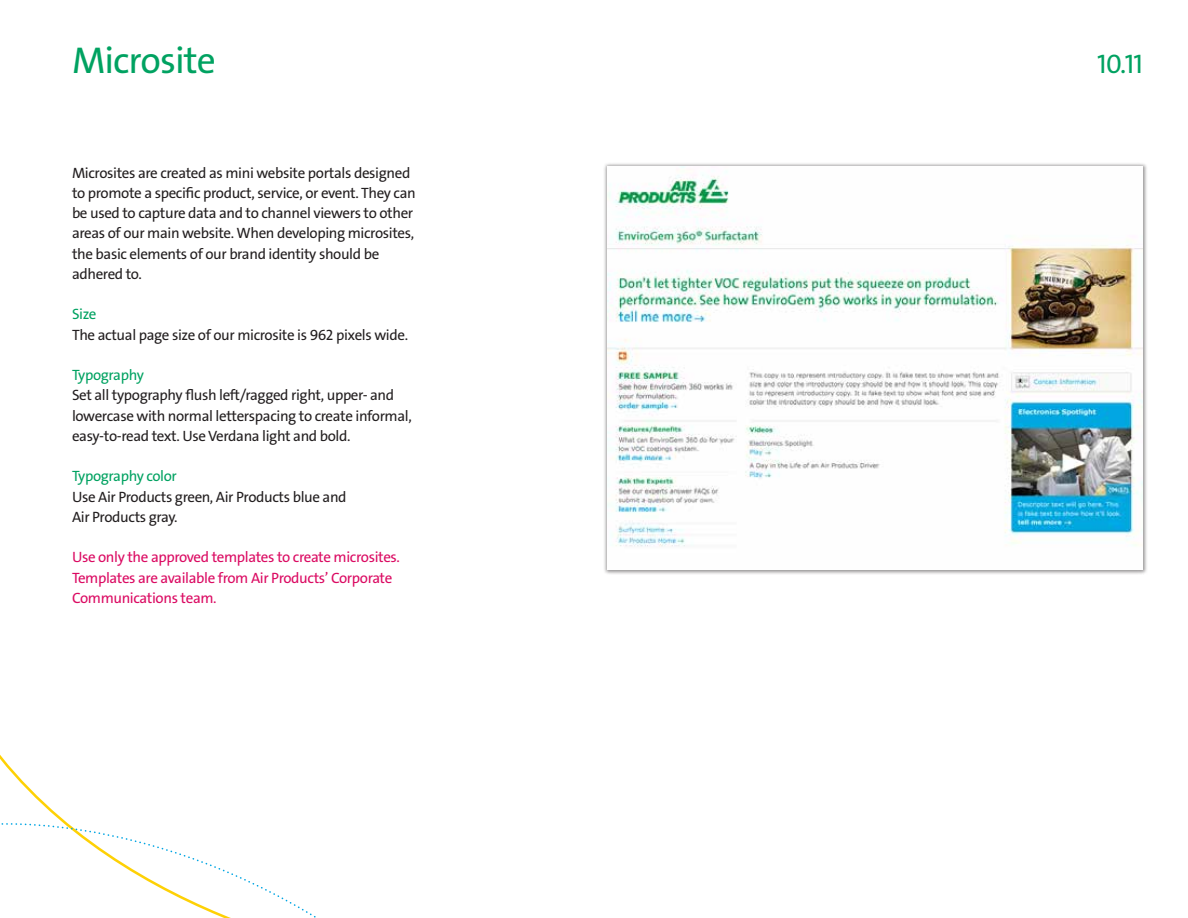
<style>
.page{position:relative;width:1188px;height:918px;background:#fff}
.page>*{position:absolute;margin:0;border:0;box-sizing:border-box;transform-origin:0 0}
.t1{font:37.5px "The Sans LF";letter-spacing:-.025em;color:#00a261}
.t2{font:27px "The Sans LF";color:#00a261}
.t3{font:15px/20.2px "The Sans LF";letter-spacing:-.025em;color:#231f20}
.t4{font:15px/20.2px "The Sans LF";letter-spacing:-.025em;color:#db0a62}
.t5{font:15px "The Sans LF";letter-spacing:-.025em;color:#00a261}
</style>
<div class="page">
<svg style="left:1px;top:807px;width:315px;height:111px"></svg>
<div style="left:603px;top:162px;width:545px;height:413px;background:#231f20;opacity:.5"></div>
<img style="left:608px;top:166px;width:535px;height:404px">
<h1 class="t1" style="left:72px;top:36px;width:145px">Microsite</h1>
<h2 class="t2" style="left:1097px;top:46px;width:47px">10.11</h2>
<p class="t3" style="left:72px;top:163px;width:345px">Microsites are created as mini website portals designed to promote a specific product, service, or event. They can be used to capture data and to channel viewers to other areas of our main website. When developing microsites, the basic elements of our brand identity should be adhered to.</p>
<p class="t5" style="left:72px;top:305px;width:26px">Size</p>
<p class="t3" style="left:72px;top:325px;width:338px">The actual page size of our microsite is 962 pixels wide.</p>
<p class="t5" style="left:72px;top:365px;width:73px">Typography</p>
<p class="t3" style="left:72px;top:385px;width:341px">Set all typography flush left/ragged right, upper- and lowercase with normal letterspacing to create informal, easy-to-read text. Use Verdana light and bold.</p>
<p class="t5" style="left:72px;top:467px;width:106px">Typography color</p>
<p class="t3" style="left:72px;top:487px;width:276px">Use Air Products green, Air Products blue and<br>Air Products gray.</p>
<p class="t4" style="left:72px;top:547px;width:329px">Use only the approved templates to create microsites.<br>Templates are available from Air Products’ Corporate<br>Communications team.</p>
</div>
